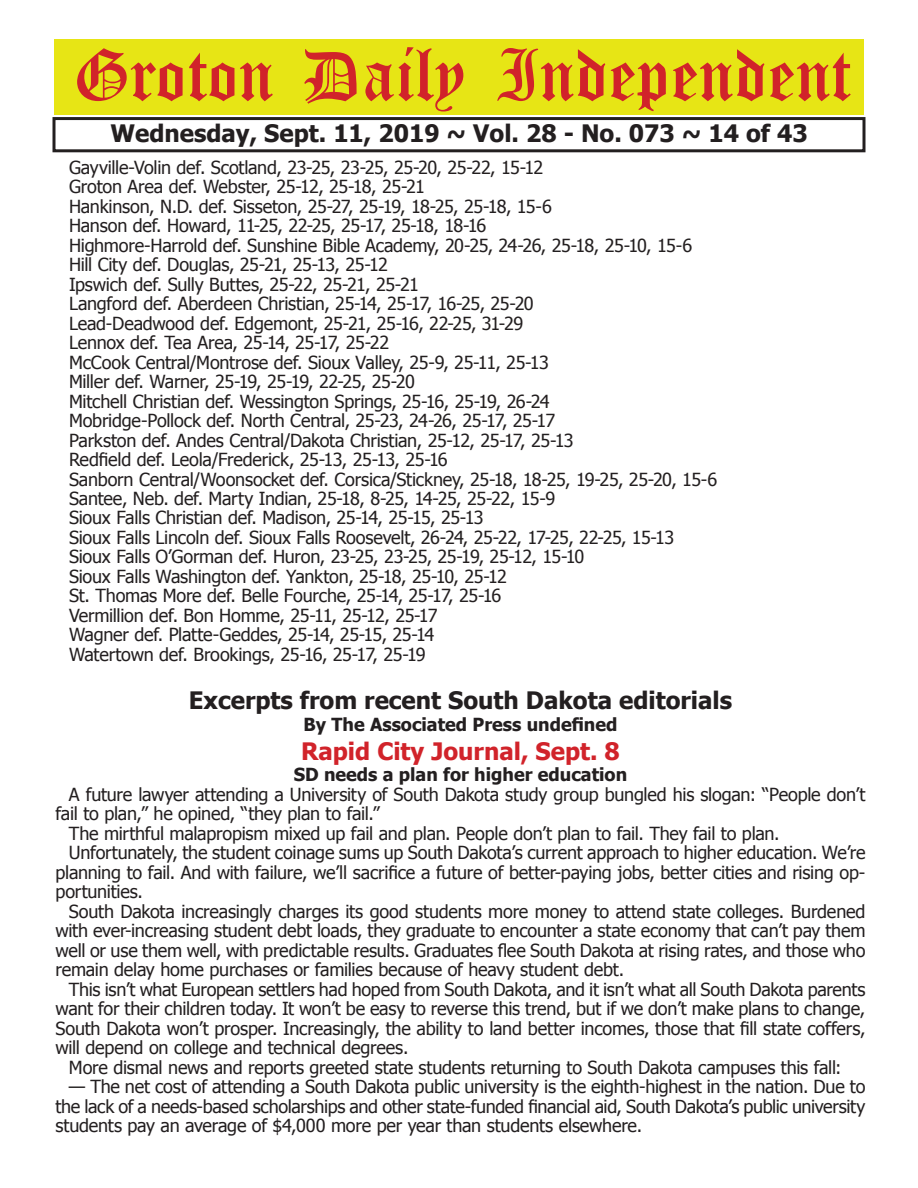
<style>
.page{position:relative;width:918px;height:1188px;background:#fff}
.page>*{position:absolute;margin:0;border:0;box-sizing:border-box;transform-origin:0 0}
.t1{font:54px "Old English Five";color:#d1232a}
.t2{font:700 24px "Tahoma";color:#231f20}
.t3{font:700 24px "Tahoma";color:#d1232a}
.t4{font:18px/19.5px "Tahoma";letter-spacing:-.015em;color:#231f20}
.t5{font:700 18px "Tahoma";color:#231f20}
</style>
<div class="page">
<div style="left:52px;top:117px;width:814px;height:35px;border:3px solid #231f20"></div>
<div style="left:54px;top:40px;width:810px;height:75px;background:#e7e515"></div>
<h1 class="t1" style="left:73px;top:50px;width:779px">Groton Daily Independent</h1>
<h2 class="t2" style="left:110px;top:116px;width:699px">Wednesday, Sept. 11, 2019 ~ Vol. 28 - No. 073 ~ 14 of 43</h2>
<p class="t4" style="left:69px;top:156px;width:650px">Gayville-Volin def. Scotland, 23-25, 23-25, 25-20, 25-22, 15-12<br>Groton Area def. Webster, 25-12, 25-18, 25-21<br>Hankinson, N.D. def. Sisseton, 25-27, 25-19, 18-25, 25-18, 15-6<br>Hanson def. Howard, 11-25, 22-25, 25-17, 25-18, 18-16<br>Highmore-Harrold def. Sunshine Bible Academy, 20-25, 24-26, 25-18, 25-10, 15-6<br>Hill City def. Douglas, 25-21, 25-13, 25-12<br>Ipswich def. Sully Buttes, 25-22, 25-21, 25-21<br>Langford def. Aberdeen Christian, 25-14, 25-17, 16-25, 25-20<br>Lead-Deadwood def. Edgemont, 25-21, 25-16, 22-25, 31-29<br>Lennox def. Tea Area, 25-14, 25-17, 25-22<br>McCook Central/Montrose def. Sioux Valley, 25-9, 25-11, 25-13<br>Miller def. Warner, 25-19, 25-19, 22-25, 25-20<br>Mitchell Christian def. Wessington Springs, 25-16, 25-19, 26-24<br>Mobridge-Pollock def. North Central, 25-23, 24-26, 25-17, 25-17<br>Parkston def. Andes Central/Dakota Christian, 25-12, 25-17, 25-13<br>Redfield def. Leola/Frederick, 25-13, 25-13, 25-16<br>Sanborn Central/Woonsocket def. Corsica/Stickney, 25-18, 18-25, 19-25, 25-20, 15-6<br>Santee, Neb. def. Marty Indian, 25-18, 8-25, 14-25, 25-22, 15-9<br>Sioux Falls Christian def. Madison, 25-14, 25-15, 25-13<br>Sioux Falls Lincoln def. Sioux Falls Roosevelt, 26-24, 25-22, 17-25, 22-25, 15-13<br>Sioux Falls O’Gorman def. Huron, 23-25, 23-25, 25-19, 25-12, 15-10<br>Sioux Falls Washington def. Yankton, 25-18, 25-10, 25-12<br>St. Thomas More def. Belle Fourche, 25-14, 25-17, 25-16<br>Vermillion def. Bon Homme, 25-11, 25-12, 25-17<br>Wagner def. Platte-Geddes, 25-14, 25-15, 25-14<br>Watertown def. Brookings, 25-16, 25-17, 25-19</p>
<h2 class="t2" style="left:189px;top:684px;width:545px">Excerpts from recent South Dakota editorials</h2>
<p class="t5" style="left:304px;top:712px;width:315px">By The Associated Press undefined</p>
<h2 class="t3" style="left:301px;top:734px;width:320px">Rapid City Journal, Sept. 8</h2>
<p class="t5" style="left:294px;top:762px;width:335px">SD needs a plan for higher education</p>
<p class="t4" style="left:69px;top:784px;width:798px">A future lawyer attending a University of South Dakota study group bungled his slogan: “People don’t</p>
<p class="t4" style="left:55px;top:803px;width:326px">fail to plan,” he opined, “they plan to fail.”</p>
<p class="t4" style="left:69px;top:823px;width:712px">The mirthful malapropism mixed up fail and plan. People don’t plan to fail. They fail to plan.</p>
<p class="t4" style="left:69px;top:842px;width:798px">Unfortunately, the student coinage sums up South Dakota’s current approach to higher education. We’re</p>
<p class="t4" style="left:55px;top:862px;width:811px">planning to fail. And with failure, we’ll sacrifice a future of better-paying jobs, better cities and rising op-</p>
<p class="t4" style="left:55px;top:881px;width:89px">portunities.</p>
<p class="t4" style="left:69px;top:901px;width:798px">South Dakota increasingly charges its good students more money to attend state colleges. Burdened</p>
<p class="t4" style="left:55px;top:920px;width:812px">with ever-increasing student debt loads, they graduate to encounter a state economy that can’t pay them</p>
<p class="t4" style="left:55px;top:940px;width:811px">well or use them well, with predictable results. Graduates flee South Dakota at rising rates, and those who</p>
<p class="t4" style="left:55px;top:959px;width:570px">remain delay home purchases or families because of heavy student debt.</p>
<p class="t4" style="left:69px;top:979px;width:798px">This isn’t what European settlers had hoped from South Dakota, and it isn’t what all South Dakota parents</p>
<p class="t4" style="left:55px;top:998px;width:811px">want for their children today. It won’t be easy to reverse this trend, but if we don’t make plans to change,</p>
<p class="t4" style="left:55px;top:1018px;width:811px">South Dakota won’t prosper. Increasingly, the ability to land better incomes, those that fill state coffers,</p>
<p class="t4" style="left:55px;top:1037px;width:355px">will depend on college and technical degrees.</p>
<p class="t4" style="left:69px;top:1057px;width:774px">More dismal news and reports greeted state students returning to South Dakota campuses this fall:</p>
<p class="t4" style="left:55px;top:1076px;width:812px;text-align:justify;text-indent:14px">— The net cost of attending a South Dakota public university is the eighth-highest in the nation. Due to the lack of a needs-based scholarships and other state-funded financial aid, South Dakota’s public university students pay an average of $4,000 more per year than students elsewhere.</p>
</div>
